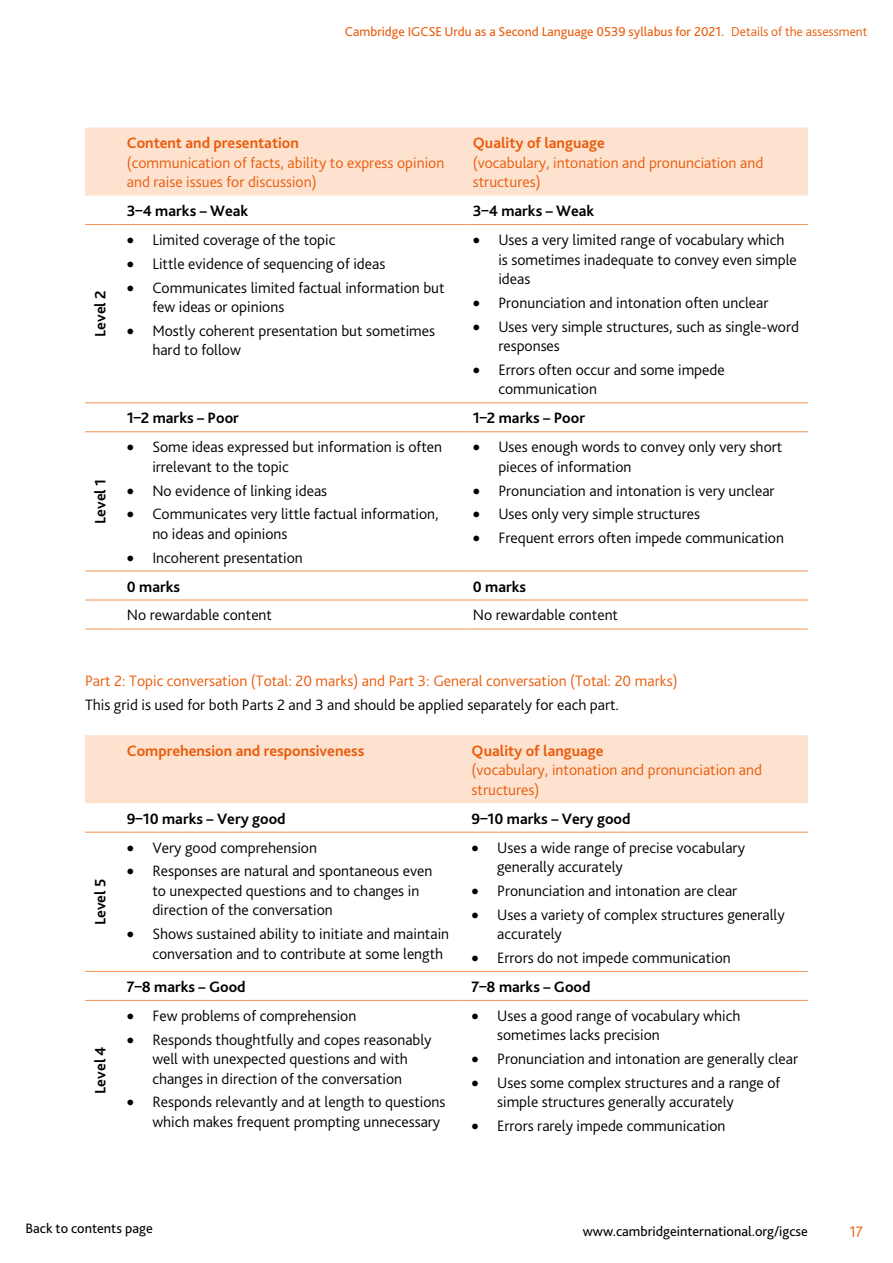
<style>
.page{position:relative;width:893px;height:1263px;background:#fff}
.page>*{position:absolute;margin:0;border:0;box-sizing:border-box;transform-origin:0 0}
.t1{font:300 15.75px/19.5px "Bliss Pro";color:#000}
.t2{font:300 15.75px/19.5px "Bliss Pro";color:#ea5b0b}
.t3{font:700 15.75px "Bliss Pro";color:#000}
.t4{font:700 15.75px "Bliss Pro";color:#ea5b0b}
.t5{font:14.25px "Bliss Pro";color:#000}
.t6{font:13.5px "Bliss Pro";color:#ea5b0b}
.s1{font-weight:300}
</style>
<div class="page">
<div style="left:85px;top:128px;width:723px;height:68px;background:#fde2cf"></div>
<hr style="left:85px;top:402px;width:33px;height:1px;background:#f39154">
<hr style="left:118px;top:402px;width:346px;height:1px;background:#f39154">
<hr style="left:464px;top:402px;width:344px;height:1px;background:#f39154">
<hr style="left:85px;top:431px;width:33px;height:1px;background:#f39154">
<hr style="left:118px;top:431px;width:346px;height:1px;background:#f39154">
<hr style="left:464px;top:431px;width:344px;height:1px;background:#f39154">
<hr style="left:85px;top:571px;width:33px;height:1px;background:#f39154">
<hr style="left:118px;top:571px;width:346px;height:1px;background:#f39154">
<hr style="left:464px;top:571px;width:344px;height:1px;background:#f39154">
<hr style="left:85px;top:600px;width:33px;height:1px;background:#f39154">
<hr style="left:118px;top:600px;width:346px;height:1px;background:#f39154">
<hr style="left:464px;top:600px;width:344px;height:1px;background:#f39154">
<hr style="left:85px;top:629px;width:33px;height:1px;background:#f39154">
<hr style="left:118px;top:629px;width:346px;height:1px;background:#f39154">
<hr style="left:464px;top:629px;width:344px;height:1px;background:#f39154">
<hr style="left:85px;top:224px;width:33px;height:1px;background:#f39154">
<hr style="left:118px;top:224px;width:346px;height:1px;background:#f39154">
<hr style="left:464px;top:224px;width:344px;height:1px;background:#f39154">
<div style="left:85px;top:735px;width:723px;height:68px;background:#fde2cf"></div>
<hr style="left:85px;top:832px;width:33px;height:1px;background:#f39154">
<hr style="left:118px;top:832px;width:345px;height:1px;background:#f39154">
<hr style="left:463px;top:832px;width:345px;height:1px;background:#f39154">
<hr style="left:85px;top:971px;width:33px;height:1px;background:#f39154">
<hr style="left:118px;top:971px;width:345px;height:1px;background:#f39154">
<hr style="left:463px;top:971px;width:345px;height:1px;background:#f39154">
<hr style="left:85px;top:1000px;width:33px;height:1px;background:#f39154">
<hr style="left:118px;top:1000px;width:345px;height:1px;background:#f39154">
<hr style="left:463px;top:1000px;width:345px;height:1px;background:#f39154">
<p class="t6" style="left:345px;top:23px;width:524px">Cambridge IGCSE Urdu as a Second Language 0539 syllabus for 2021. <span class="s1">Details of the assessment</span></p>
<p class="t4" style="left:127px;top:133px;width:174px">Content and presentation</p>
<p class="t2" style="left:127px;top:153px;width:319px">(communication of facts, ability to express opinion and raise issues for discussion)</p>
<p class="t4" style="left:473px;top:133px;width:134px">Quality of language</p>
<p class="t2" style="left:473px;top:153px;width:292px">(vocabulary, intonation and pronunciation and structures)</p>
<p class="t3" style="left:91px;top:337px;width:48px;rotate:-90deg">Level 2</p>
<p class="t3" style="left:91px;top:524px;width:47px;rotate:-90deg">Level 1</p>
<p class="t3" style="left:127px;top:201px;width:123px">3–4 marks – Weak</p>
<p class="t3" style="left:473px;top:201px;width:123px">3–4 marks – Weak</p>
<p class="t1" style="left:127px;top:230px;width:210px">• Limited coverage of the topic</p>
<p class="t1" style="left:127px;top:254px;width:260px">• Little evidence of sequencing of ideas</p>
<p class="t1" style="left:152px;top:277px;width:294px;text-indent:-26px">• Communicates limited factual information but few ideas or opinions</p>
<p class="t1" style="left:152px;top:321px;width:284px;text-indent:-26px">• Mostly coherent presentation but sometimes hard to follow</p>
<p class="t1" style="left:498px;top:230px;width:300px;text-indent:-26px">• Uses a very limited range of vocabulary which is sometimes inadequate to convey even simple ideas</p>
<p class="t1" style="left:473px;top:293px;width:297px">• Pronunciation and intonation often unclear</p>
<p class="t1" style="left:498px;top:316px;width:302px;text-indent:-26px">• Uses very simple structures, such as single-word responses</p>
<p class="t1" style="left:498px;top:360px;width:228px;text-indent:-26px">• Errors often occur and some impede communication</p>
<p class="t3" style="left:127px;top:408px;width:114px">1–2 marks – Poor</p>
<p class="t3" style="left:473px;top:408px;width:114px">1–2 marks – Poor</p>
<p class="t1" style="left:152px;top:437px;width:291px;text-indent:-26px">• Some ideas expressed but information is often irrelevant to the topic</p>
<p class="t1" style="left:127px;top:480px;width:202px">• No evidence of linking ideas</p>
<p class="t1" style="left:152px;top:504px;width:288px;text-indent:-26px">• Communicates very little factual information, no ideas and opinions</p>
<p class="t1" style="left:127px;top:547px;width:178px">• Incoherent presentation</p>
<p class="t1" style="left:498px;top:437px;width:285px;text-indent:-26px">• Uses enough words to convey only very short pieces of information</p>
<p class="t1" style="left:473px;top:480px;width:303px">• Pronunciation and intonation is very unclear</p>
<p class="t1" style="left:473px;top:504px;width:229px">• Uses only very simple structures</p>
<p class="t1" style="left:473px;top:528px;width:313px">• Frequent errors often impede communication</p>
<p class="t3" style="left:127px;top:576px;width:55px">0 marks</p>
<p class="t3" style="left:473px;top:576px;width:55px">0 marks</p>
<p class="t1" style="left:127px;top:605px;width:147px">No rewardable content</p>
<p class="t1" style="left:473px;top:605px;width:147px">No rewardable content</p>
<p class="t2" style="left:85px;top:671px;width:594px">Part 2: Topic conversation (Total: 20 marks) and Part 3: General conversation (Total: 20 marks)</p>
<p class="t1" style="left:85px;top:695px;width:536px">This grid is used for both Parts 2 and 3 and should be applied separately for each part.</p>
<p class="t4" style="left:127px;top:741px;width:239px">Comprehension and responsiveness</p>
<p class="t4" style="left:472px;top:741px;width:134px">Quality of language</p>
<p class="t2" style="left:472px;top:760px;width:292px">(vocabulary, intonation and pronunciation and structures)</p>
<p class="t3" style="left:127px;top:809px;width:160px">9–10 marks – Very good</p>
<p class="t3" style="left:472px;top:809px;width:160px">9–10 marks – Very good</p>
<p class="t3" style="left:91px;top:925px;width:48px;rotate:-90deg">Level 5</p>
<p class="t3" style="left:91px;top:1094px;width:49px;rotate:-90deg">Level 4</p>
<p class="t1" style="left:127px;top:838px;width:192px">• Very good comprehension</p>
<p class="t1" style="left:152px;top:861px;width:281px;text-indent:-26px">• Responses are natural and spontaneous even to unexpected questions and to changes in direction of the conversation</p>
<p class="t1" style="left:152px;top:924px;width:298px;text-indent:-26px">• Shows sustained ability to initiate and maintain conversation and to contribute at some length</p>
<p class="t1" style="left:497px;top:838px;width:249px;text-indent:-26px">• Uses a wide range of precise vocabulary generally accurately</p>
<p class="t1" style="left:472px;top:881px;width:267px">• Pronunciation and intonation are clear</p>
<p class="t1" style="left:497px;top:905px;width:289px;text-indent:-26px">• Uses a variety of complex structures generally accurately</p>
<p class="t1" style="left:472px;top:948px;width:261px">• Errors do not impede communication</p>
<p class="t3" style="left:127px;top:977px;width:120px">7–8 marks – Good</p>
<p class="t3" style="left:472px;top:977px;width:120px">7–8 marks – Good</p>
<p class="t1" style="left:127px;top:1006px;width:231px">• Few problems of comprehension</p>
<p class="t1" style="left:127px;top:1029px;width:306px;text-align:center">• Responds thoughtfully and copes reasonably well with unexpected questions and with changes in direction of the conversation</p>
<p class="t1" style="left:152px;top:1092px;width:295px;text-indent:-26px">• Responds relevantly and at length to questions which makes frequent prompting unnecessary</p>
<p class="t1" style="left:497px;top:1006px;width:245px;text-indent:-26px">• Uses a good range of vocabulary which sometimes lacks precision</p>
<p class="t1" style="left:472px;top:1049px;width:328px">• Pronunciation and intonation are generally clear</p>
<p class="t1" style="left:497px;top:1073px;width:285px;text-indent:-26px">• Uses some complex structures and a range of simple structures generally accurately</p>
<p class="t1" style="left:472px;top:1116px;width:255px">• Errors rarely impede communication</p>
<p class="t5" style="left:26px;top:1219px;width:129px">Back to contents page</p>
<p class="t5" style="left:583px;top:1222px;width:227px">www.cambridgeinternational.org/igcse</p>
<p class="t2" style="left:849px;top:1222px;width:15px">17</p>
</div>
